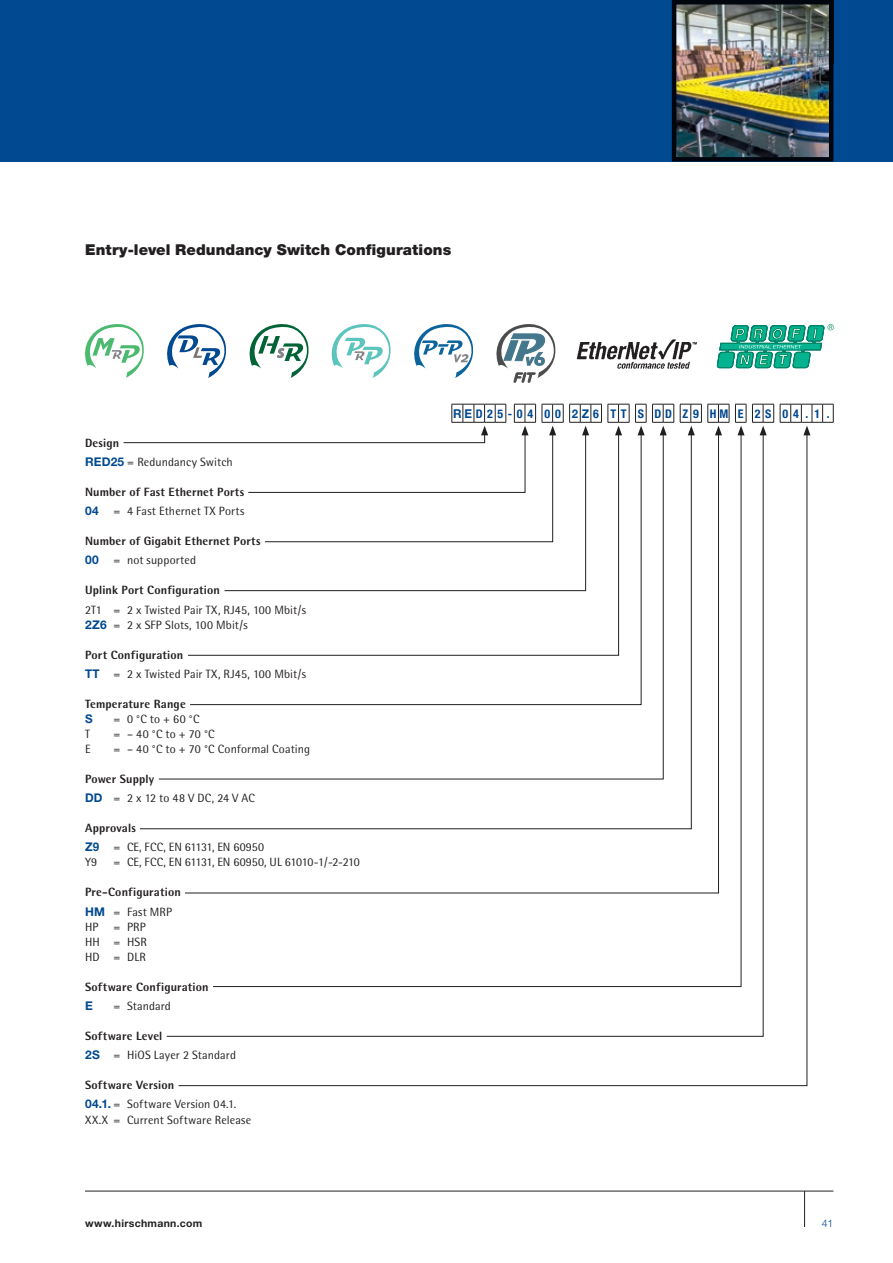
<style>
.page{position:relative;width:893px;height:1263px;background:#fff}
.page>*{position:absolute;margin:0;border:0;box-sizing:border-box;transform-origin:0 0}
.t1{font:900 15px "Helvetica Neue";letter-spacing:.005em;color:#231f20}
.t2{font:12px/19.2px "Rotis Semi Sans";letter-spacing:.01em;color:#231f20}
.t3{font:800 12px/19.2px "Rotis Semi Sans";letter-spacing:.015em;color:#231f20}
.t4{font:12px "Rotis Semi Sans";letter-spacing:-.015em;color:#231f20}
.t5{font:700 condensed 12px "Helvetica Neue";letter-spacing:.405em;color:#014990}
.t6{font:700 12px "Helvetica Neue";color:#014990}
.t7{font:700 10.5px "Helvetica Neue";letter-spacing:.03em;color:#231f20}
.t8{font:300 10.5px "Helvetica Neue";color:#014990}
.s1{font-weight:800}
.s2{font-family:"Helvetica Neue";font-weight:700;color:#014990}
.s3{font-weight:400}
.s4{font-stretch:normal;font-size:12.3px}
.s5{font-stretch:normal}
</style>
<div class="page">
<div style="left:0;top:0;width:893px;height:162px;background:#014990"></div>
<hr style="left:804px;top:1191px;width:1px;height:36px;background:#231f20">
<hr style="left:85px;top:1191px;width:748px;height:1px;background:#231f20">
<img style="left:677px;top:5px;width:151px;height:152px">
<div style="left:672px;top:0;width:161px;height:162px;border:4px solid #01060e"></div>
<svg style="left:680px;top:404px;width:22px;height:28px"></svg>
<svg style="left:178px;top:435px;width:630px;height:651px"></svg>
<svg style="left:780px;top:404px;width:54px;height:31px"></svg>
<svg style="left:166px;top:435px;width:598px;height:602px"></svg>
<svg style="left:212px;top:432px;width:530px;height:555px"></svg>
<svg style="left:708px;top:404px;width:66px;height:31px"></svg>
<svg style="left:123px;top:404px;width:479px;height:40px"></svg>
<svg style="left:158px;top:432px;width:506px;height:348px"></svg>
<svg style="left:608px;top:404px;width:66px;height:31px"></svg>
<svg style="left:414px;top:324px;width:60px;height:54px"></svg>
<svg style="left:249px;top:324px;width:60px;height:54px"></svg>
<svg style="left:331px;top:324px;width:60px;height:54px"></svg>
<svg style="left:496px;top:324px;width:60px;height:59px"></svg>
<svg style="left:85px;top:324px;width:59px;height:54px"></svg>
<svg style="left:167px;top:324px;width:59px;height:54px"></svg>
<svg style="left:717px;top:324px;width:117px;height:44px"></svg>
<img style="left:576px;top:339px;width:121px;height:29px">
<p class="t1" style="left:85px;top:240px;width:368px">Entry-level Redundancy Switch Configurations</p>
<p class="t2" style="left:85px;top:433px;width:149px"><span class="s1">Design<br></span><span class="s2">RED25</span> = Redundancy Switch</p>
<p class="t3" style="left:85px;top:482px;width:161px">Number of Fast Ethernet Ports<br><span class="s2">04</span> <span class="s3">= 4 Fast Ethernet TX Ports</span></p>
<p class="t3" style="left:85px;top:531px;width:177px">Number of Gigabit Ethernet Ports<br><span class="s2">00</span> <span class="s3">= not supported</span></p>
<p class="t3" style="left:85px;top:580px;width:136px">Uplink Port Configuration</p>
<p class="t2" style="left:85px;top:602px;width:222px;line-height:15px">2T1 = 2 x Twisted Pair TX, RJ45, 100 Mbit/s<br><span class="s2">2Z6</span> = 2 x SFP Slots, 100 Mbit/s</p>
<p class="t2" style="left:85px;top:645px;width:222px"><span class="s1">Port Configuration<br></span><span class="s2">TT</span> = 2 x Twisted Pair TX, RJ45, 100 Mbit/s</p>
<p class="t3" style="left:85px;top:694px;width:102px">Temperature Range</p>
<p class="t6" style="left:85px;top:711px;width:9px">S</p>
<p class="t2" style="left:114px;top:709px;width:87px">= 0 °C to + 60 °C</p>
<p class="t2" style="left:85px;top:724px;width:6px">T</p>
<p class="t2" style="left:114px;top:724px;width:103px">= – 40 °C to + 70 °C</p>
<p class="t2" style="left:85px;top:739px;width:7px">E</p>
<p class="t2" style="left:114px;top:739px;width:198px">= – 40 °C to + 70 °C Conformal Coating</p>
<p class="t2" style="left:85px;top:769px;width:171px"><span class="s1">Power Supply<br></span><span class="s2">DD</span> = 2 x 12 to 48 V DC, 24 V AC</p>
<p class="t2" style="left:85px;top:818px;width:181px"><span class="s1">Approvals<br></span><span class="s2">Z9</span> = CE, FCC, EN 61131, EN 60950</p>
<p class="t2" style="left:85px;top:853px;width:13px">Y9</p>
<p class="t4" style="left:114px;top:855px;width:248px">= CE, FCC, EN 61131, EN 60950, UL 61010-1/-2-210</p>
<p class="t3" style="left:85px;top:882px;width:97px">Pre-Configuration<br><span class="s2">HM</span> <span class="s3">= Fast MRP</span></p>
<p class="t2" style="left:85px;top:917px;width:15px">HP</p>
<p class="t2" style="left:85px;top:919px;width:63px;line-height:15px;text-align:justify;text-indent:28px">= PRP HH = HSR HD = DLR</p>
<p class="t3" style="left:85px;top:977px;width:125px">Software Configuration</p>
<p class="t6" style="left:85px;top:998px;width:9px">E</p>
<p class="t2" style="left:114px;top:996px;width:59px">= Standard</p>
<p class="t2" style="left:85px;top:1026px;width:153px"><span class="s1">Software Level<br></span><span class="s2">2S</span> = HiOS Layer 2 Standard</p>
<p class="t2" style="left:85px;top:1075px;width:153px"><span class="s1">Software Version<br></span><span class="s2">04.1.</span> = Software Version 04.1.</p>
<p class="t2" style="left:85px;top:1110px;width:168px">XX.X = Current Software Release</p>
<p class="t5" style="left:453px;top:406px;width:378px"><span class="s4">RE</span>D25-04 00 <span class="s5">2Z</span>6 TT S DD Z9 HM E 2S 04 .1 .</p>
<p class="t7" style="left:85px;top:1216px;width:119px">www.hirschmann.com</p>
<p class="t8" style="left:822px;top:1216px;width:13px">41</p>
</div>
